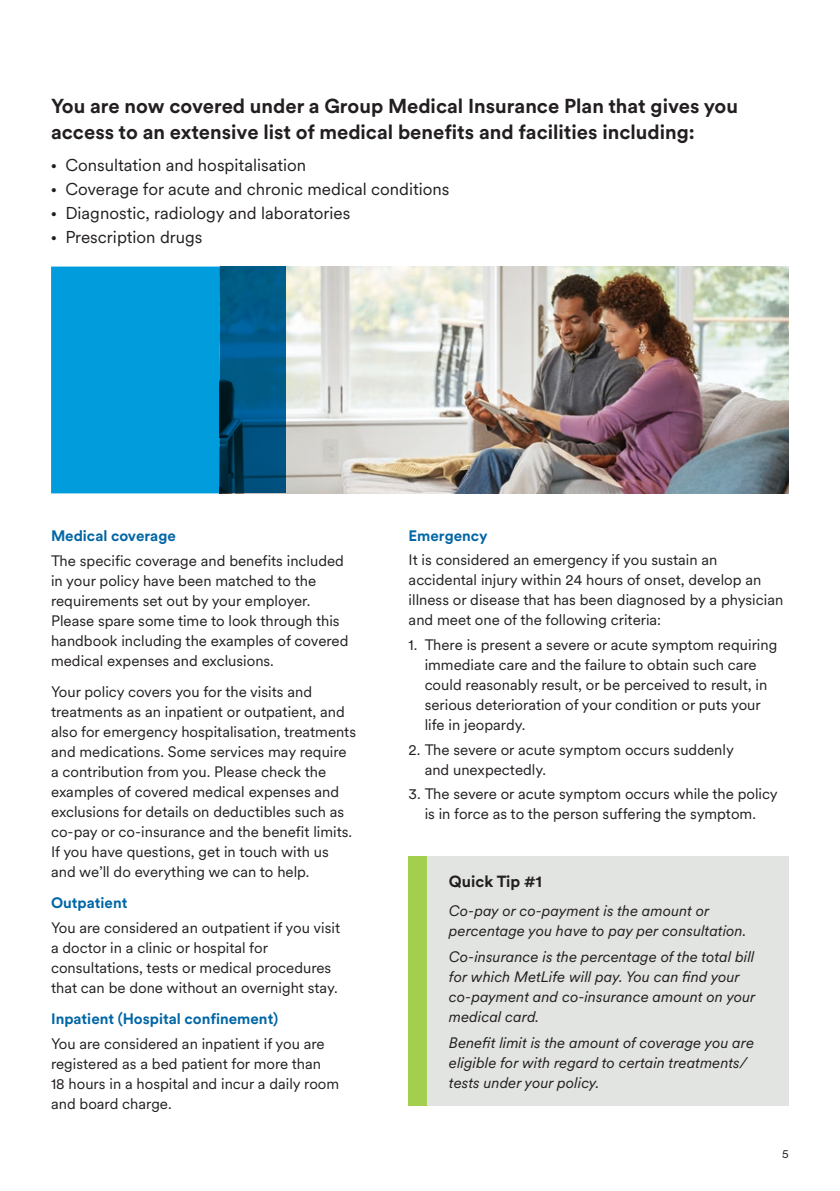
<style>
.page{position:relative;width:840px;height:1191px;background:#fff}
.page>*{position:absolute;margin:0;border:0;box-sizing:border-box;transform-origin:0 0}
.t1{font:700 20px/26px "Met Life Circular";color:#231f20}
.t2{font:17px "Met Life Circular";color:#231f20}
.t3{font:700 16px "Met Life Circular";color:#231f20}
.t4{font:15px/20px "Met Life Circular";color:#231f20}
.t5{font:italic 15px/20px "Met Life Circular";color:#231f20}
.t6{font:700 15px "Met Life Circular";color:#0066a5}
.t7{font:12px "Met Life Circular";color:#231f20}
.s1{font-size:10px}
</style>
<div class="page">
<img style="left:285px;top:266px;width:503px;height:227px">
<div style="left:51px;top:266px;width:169px;height:227px;background:#009cdc"></div>
<svg style="left:220px;top:266px;width:65px;height:227px;background:#00517c"></svg>
<div style="left:408px;top:856px;width:380px;height:250px;background:#e2e4e2"></div>
<div style="left:408px;top:856px;width:19px;height:250px;background:#a4cf4e"></div>
<h1 class="t1" style="left:51px;top:92px;width:688px">You are now covered under a Group Medical Insurance Plan that gives you access to an extensive list of medical benefits and facilities including:</h1>
<p class="t2" style="left:51px;top:154px;width:256px"><span class="s1">•</span> Consultation and hospitalisation</p>
<p class="t2" style="left:51px;top:178px;width:400px"><span class="s1">•</span> Coverage for acute and chronic medical conditions</p>
<p class="t2" style="left:51px;top:202px;width:301px"><span class="s1">•</span> Diagnostic, radiology and laboratories</p>
<p class="t2" style="left:51px;top:226px;width:153px"><span class="s1">•</span> Prescription drugs</p>
<p class="t6" style="left:51px;top:525px;width:126px">Medical coverage</p>
<p class="t4" style="left:51px;top:549px;width:299px">The specific coverage and benefits included in your policy have been matched to the requirements set out by your employer.<br>Please spare some time to look through this handbook including the examples of covered medical expenses and exclusions.</p>
<p class="t4" style="left:51px;top:681px;width:306px">Your policy covers you for the visits and treatments as an inpatient or outpatient, and also for emergency hospitalisation, treatments and medications. Some services may require a contribution from you. Please check the examples of covered medical expenses and exclusions for details on deductibles such as co-pay or co-insurance and the benefit limits.<br>If you have questions, get in touch with us and we’ll do everything we can to help.</p>
<p class="t6" style="left:51px;top:892px;width:78px">Outpatient</p>
<p class="t4" style="left:51px;top:917px;width:290px">You are considered an outpatient if you visit a doctor in a clinic or hospital for consultations, tests or medical procedures that can be done without an overnight stay.</p>
<p class="t6" style="left:51px;top:1008px;width:228px">Inpatient (Hospital confinement)</p>
<p class="t4" style="left:51px;top:1032px;width:289px">You are considered an inpatient if you are registered as a bed patient for more than<br>18 hours in a hospital and incur a daily room and board charge.</p>
<p class="t6" style="left:408px;top:525px;width:80px">Emergency</p>
<p class="t4" style="left:408px;top:549px;width:376px">It is considered an emergency if you sustain an accidental injury within 24 hours of onset, develop an illness or disease that has been diagnosed by a physician and meet one of the following criteria:</p>
<p class="t4" style="left:424px;top:634px;width:354px;text-indent:-16px">1. There is present a severe or acute symptom requiring immediate care and the failure to obtain such care could reasonably result, or be perceived to result, in serious deterioration of your condition or puts your life in jeopardy.</p>
<p class="t4" style="left:424px;top:738px;width:310px;text-indent:-16px">2. The severe or acute symptom occurs suddenly and unexpectedly.</p>
<p class="t4" style="left:408px;top:783px;width:370px;text-align:center">3. The severe or acute symptom occurs while the policy is in force as to the person suffering the symptom.</p>
<p class="t3" style="left:448px;top:871px;width:94px">Quick Tip #1</p>
<p class="t5" style="left:448px;top:900px;width:299px">Co-pay or co-payment is the amount or percentage you have to pay per consultation.</p>
<p class="t5" style="left:448px;top:946px;width:308px">Co-insurance is the percentage of the total bill for which MetLife will pay. You can find your co-payment and co-insurance amount on your medical card.</p>
<p class="t5" style="left:448px;top:1031px;width:306px">Benefit limit is the amount of coverage you are eligible for with regard to certain treatments/ tests under your policy.</p>
<p class="t7" style="left:781px;top:1145px;width:8px">5</p>
</div>
